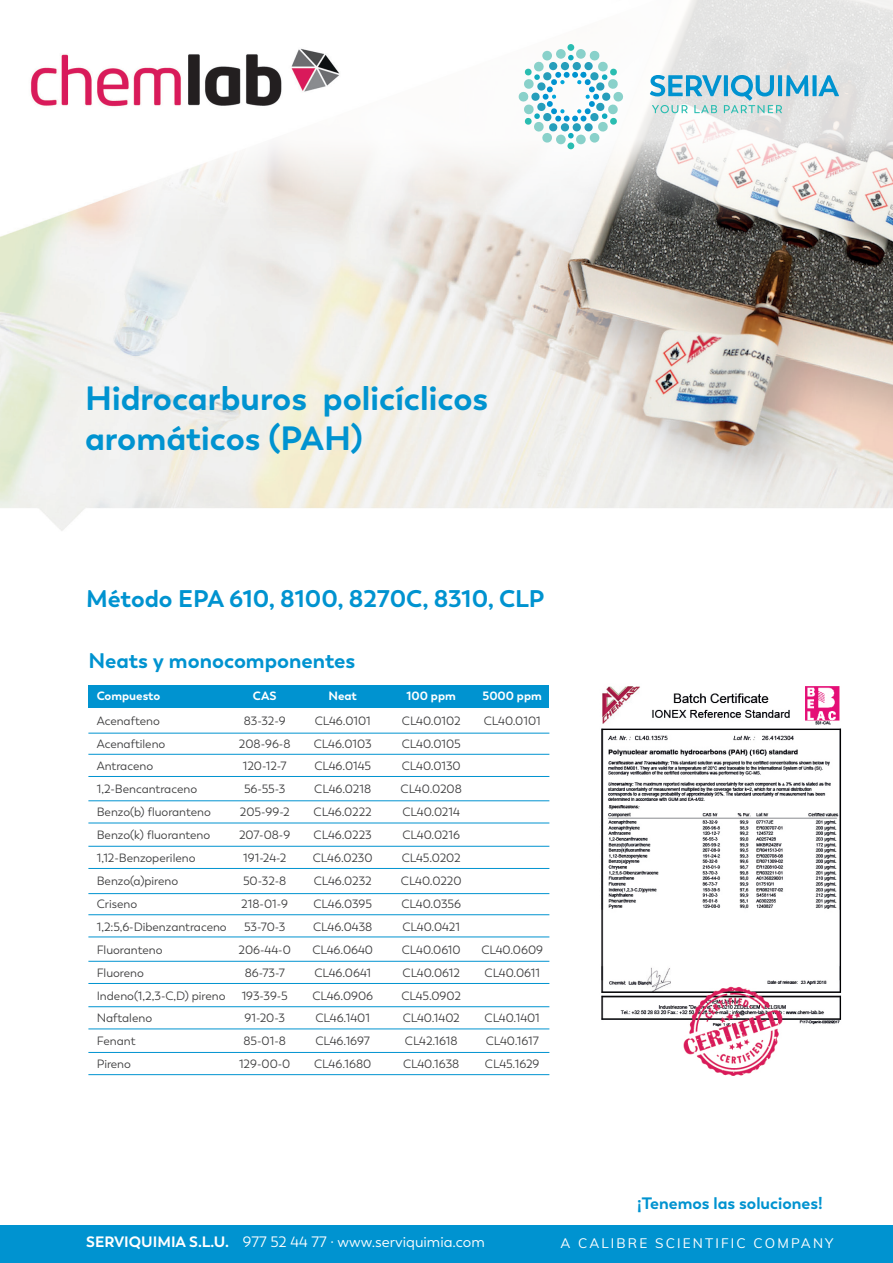
<style>
.page{position:relative;width:893px;height:1263px;background:#fff}
.page>*{position:absolute;margin:0;border:0;box-sizing:border-box;transform-origin:0 0}
.t1{font:700 33.6px/40.2px "Boston";color:#0093d0}
.t2{font:700 24px "Boston";color:#0093d0}
.t3{font:700 21px "Boston";color:#0093d0}
.t4{font:700 16.5px "Boston";color:#0093d0}
.t5{font:15px "Boston";color:#fff}
.t6{font:13.5px "Muli";letter-spacing:.16em;color:#fff}
.t7{font:12px "Boston";color:#3e3e3f}
.t8{font:700 12px "Boston";color:#fff}
.s1{font-weight:700}
</style>
<div class="page">
<img style="left:0;top:279px;width:893px;height:252px">
<div style="left:0;top:1225px;width:893px;height:38px;background:#0093d0"></div>
<svg style="left:0;top:0;width:893px;height:279px"></svg>
<svg style="left:650px;top:75px;width:158px;height:38px;background:#9eccdb"></svg>
<div style="left:812px;top:75px;width:5px;height:21px;background:#0093d0"></div>
<svg style="left:818px;top:75px;width:21px;height:21px"></svg>
<div style="left:88px;top:685px;width:461px;height:22px;background:#0093d0"></div>
<hr style="left:88px;top:733px;width:461px;height:1px;background:#0093d0">
<hr style="left:88px;top:754px;width:461px;height:1px;background:#0093d0">
<hr style="left:88px;top:776px;width:461px;height:1px;background:#0093d0">
<hr style="left:88px;top:800px;width:461px;height:1px;background:#0093d0">
<hr style="left:88px;top:823px;width:461px;height:1px;background:#0093d0">
<hr style="left:88px;top:846px;width:461px;height:1px;background:#0093d0">
<hr style="left:88px;top:868px;width:461px;height:1px;background:#0093d0">
<hr style="left:88px;top:893px;width:461px;height:1px;background:#0093d0">
<hr style="left:88px;top:914px;width:461px;height:1px;background:#0093d0">
<hr style="left:88px;top:936px;width:461px;height:1px;background:#0093d0">
<hr style="left:88px;top:961px;width:461px;height:1px;background:#0093d0">
<hr style="left:88px;top:983px;width:461px;height:1px;background:#0093d0">
<hr style="left:88px;top:1006px;width:461px;height:1px;background:#0093d0">
<hr style="left:88px;top:1028px;width:461px;height:1px;background:#0093d0">
<hr style="left:88px;top:1052px;width:461px;height:1px;background:#0093d0">
<hr style="left:88px;top:1074px;width:461px;height:1px;background:#0093d0">
<img style="left:0;top:0;width:622px;height:224px">
<img style="left:601px;top:686px;width:241px;height:390px">
<p class="t1" style="left:85px;top:378px;width:405px">Hidrocarburos policíclicos aromáticos (PAH)</p>
<p class="t2" style="left:86px;top:583px;width:460px">Método EPA 610, 8100, 8270C, 8310, CLP</p>
<p class="t3" style="left:88px;top:648px;width:269px">Neats y monocomponentes</p>
<p class="t8" style="left:97px;top:688px;width:65px">Compuesto</p>
<p class="t8" style="left:253px;top:688px;width:25px">CAS</p>
<p class="t8" style="left:328px;top:688px;width:30px">Neat</p>
<p class="t8" style="left:407px;top:688px;width:51px">100 ppm</p>
<p class="t8" style="left:483px;top:688px;width:61px">5000 ppm</p>
<p class="t7" style="left:97px;top:713px;width:65px">Acenafteno</p>
<p class="t7" style="left:244px;top:713px;width:43px">83-32-9</p>
<p class="t7" style="left:315px;top:713px;width:58px">CL46.0101</p>
<p class="t7" style="left:402px;top:713px;width:60px">CL40.0102</p>
<p class="t7" style="left:484px;top:713px;width:58px">CL40.0101</p>
<p class="t7" style="left:97px;top:736px;width:70px">Acenaftileno</p>
<p class="t7" style="left:239px;top:736px;width:53px">208-96-8</p>
<p class="t7" style="left:314px;top:736px;width:59px">CL46.0103</p>
<p class="t7" style="left:402px;top:736px;width:60px">CL40.0105</p>
<p class="t7" style="left:97px;top:759px;width:58px">Antraceno</p>
<p class="t7" style="left:243px;top:759px;width:45px">120-12-7</p>
<p class="t7" style="left:314px;top:759px;width:58px">CL46.0145</p>
<p class="t7" style="left:402px;top:759px;width:60px">CL40.0130</p>
<p class="t7" style="left:97px;top:782px;width:102px">1,2-Bencantraceno</p>
<p class="t7" style="left:244px;top:782px;width:43px">56-55-3</p>
<p class="t7" style="left:314px;top:782px;width:58px">CL46.0218</p>
<p class="t7" style="left:401px;top:782px;width:63px">CL40.0208</p>
<p class="t7" style="left:97px;top:805px;width:116px">Benzo(b) fluoranteno</p>
<p class="t7" style="left:240px;top:805px;width:51px">205-99-2</p>
<p class="t7" style="left:314px;top:805px;width:60px">CL46.0222</p>
<p class="t7" style="left:402px;top:805px;width:59px">CL40.0214</p>
<p class="t7" style="left:97px;top:828px;width:115px">Benzo(k) fluoranteno</p>
<p class="t7" style="left:239px;top:828px;width:53px">207-08-9</p>
<p class="t7" style="left:314px;top:828px;width:60px">CL46.0223</p>
<p class="t7" style="left:402px;top:828px;width:59px">CL40.0216</p>
<p class="t7" style="left:97px;top:851px;width:100px">1,12-Benzoperileno</p>
<p class="t7" style="left:243px;top:851px;width:45px">191-24-2</p>
<p class="t7" style="left:313px;top:851px;width:61px">CL46.0230</p>
<p class="t7" style="left:402px;top:851px;width:60px">CL45.0202</p>
<p class="t7" style="left:97px;top:874px;width:83px">Benzo(a)pireno</p>
<p class="t7" style="left:243px;top:874px;width:45px">50-32-8</p>
<p class="t7" style="left:314px;top:874px;width:60px">CL46.0232</p>
<p class="t7" style="left:401px;top:874px;width:62px">CL40.0220</p>
<p class="t7" style="left:97px;top:897px;width:42px">Criseno</p>
<p class="t7" style="left:241px;top:897px;width:48px">218-01-9</p>
<p class="t7" style="left:313px;top:897px;width:60px">CL46.0395</p>
<p class="t7" style="left:401px;top:897px;width:61px">CL40.0356</p>
<p class="t7" style="left:97px;top:920px;width:132px">1,2:5,6-Dibenzantraceno</p>
<p class="t7" style="left:244px;top:920px;width:43px">53-70-3</p>
<p class="t7" style="left:313px;top:920px;width:61px">CL46.0438</p>
<p class="t7" style="left:402px;top:920px;width:59px">CL40.0421</p>
<p class="t7" style="left:97px;top:942px;width:67px">Fluoranteno</p>
<p class="t7" style="left:239px;top:942px;width:54px">206-44-0</p>
<p class="t7" style="left:312px;top:942px;width:62px">CL46.0640</p>
<p class="t7" style="left:402px;top:942px;width:60px">CL40.0610</p>
<p class="t7" style="left:481px;top:942px;width:63px">CL40.0609</p>
<p class="t7" style="left:97px;top:965px;width:49px">Fluoreno</p>
<p class="t7" style="left:245px;top:965px;width:42px">86-73-7</p>
<p class="t7" style="left:314px;top:965px;width:58px">CL46.0641</p>
<p class="t7" style="left:403px;top:965px;width:59px">CL40.0612</p>
<p class="t7" style="left:484px;top:965px;width:57px">CL40.0611</p>
<p class="t7" style="left:97px;top:988px;width:130px">Indeno(1,2,3-C,D) pireno</p>
<p class="t7" style="left:242px;top:988px;width:48px">193-39-5</p>
<p class="t7" style="left:312px;top:988px;width:62px">CL46.0906</p>
<p class="t7" style="left:401px;top:988px;width:61px">CL45.0902</p>
<p class="t7" style="left:97px;top:1011px;width:57px">Naftaleno</p>
<p class="t7" style="left:245px;top:1011px;width:42px">91-20-3</p>
<p class="t7" style="left:315px;top:1011px;width:56px">CL46.1401</p>
<p class="t7" style="left:403px;top:1011px;width:59px">CL40.1402</p>
<p class="t7" style="left:485px;top:1011px;width:57px">CL40.1401</p>
<p class="t7" style="left:97px;top:1034px;width:40px">Fenant</p>
<p class="t7" style="left:244px;top:1034px;width:44px">85-01-8</p>
<p class="t7" style="left:315px;top:1034px;width:56px">CL46.1697</p>
<p class="t7" style="left:405px;top:1034px;width:54px">CL42.1618</p>
<p class="t7" style="left:486px;top:1034px;width:55px">CL40.1617</p>
<p class="t7" style="left:97px;top:1057px;width:36px">Pireno</p>
<p class="t7" style="left:239px;top:1057px;width:53px">129-00-0</p>
<p class="t7" style="left:314px;top:1057px;width:59px">CL46.1680</p>
<p class="t7" style="left:403px;top:1057px;width:58px">CL40.1638</p>
<p class="t7" style="left:485px;top:1057px;width:56px">CL45.1629</p>
<p class="t4" style="left:637px;top:1193px;width:187px">¡Tenemos las soluciones!</p>
<p class="t5" style="left:86px;top:1233px;width:400px"><span class="s1">SERVIQUIMIA S.L.U.</span> 977 52 44 77 · www.serviquimia.com</p>
<p class="t6" style="left:560px;top:1233px;width:275px">A CALIBRE SCIENTIFIC COMPANY</p>
</div>
